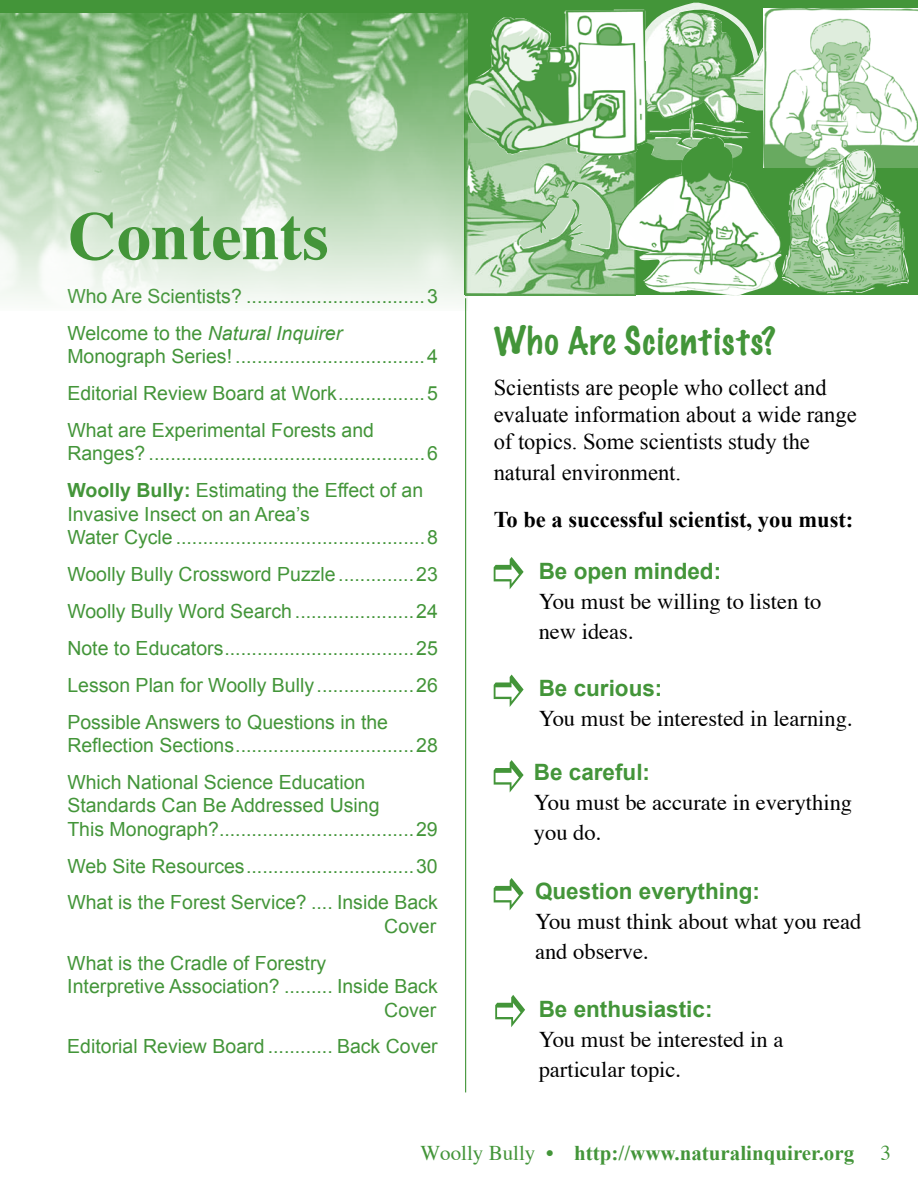
<style>
.page{position:relative;width:918px;height:1188px;background:#fff}
.page>*{position:absolute;margin:0;border:0;box-sizing:border-box;transform-origin:0 0}
.t1{font:700 68.1px "Times";color:#439539}
.t2{font:100 34.5px "Marker Felt";letter-spacing:.04em;color:#439539}
.t3{font:22.5px/30px "Times";color:#000}
.t4{font:22.5px/27px "Times New Roman";color:#000}
.t5{font:700 22.5px "Arial";color:#439539}
.t6{font:700 22.5px "Times New Roman";color:#000}
.t7{font:700 21px "Times New Roman";color:#439539}
.t8{font:21px "Times";color:#439539}
.t9{font:19.5px/36.9px "Arial";color:#439539}
.s1{font-style:italic}
.s2{font-weight:700}
.s3{font-family:"Times";font-weight:400}
.s4{font-family:"Times";font-weight:400;font-style:italic}
</style>
<div class="page">
<div style="left:0;top:0;width:918px;height:14px;background:#439539"></div>
<hr style="left:465px;top:298px;width:1px;height:794px;background:#439539">
<div style="left:464px;top:4px;width:454px;height:291px;background:#439539"></div>
<svg style="left:494px;top:557px;width:30px;height:32px"></svg>
<svg style="left:494px;top:675px;width:30px;height:32px"></svg>
<svg style="left:494px;top:760px;width:30px;height:33px"></svg>
<svg style="left:495px;top:995px;width:30px;height:32px"></svg>
<svg style="left:494px;top:878px;width:30px;height:32px"></svg>
<img style="left:467px;top:156px;width:150px;height:140px">
<svg style="left:519px;top:182px;width:97px;height:74px;background:#a6cda2"></svg>
<img style="left:632px;top:3px;width:131px;height:134px">
<svg style="left:680px;top:5px;width:74px;height:71px"></svg>
<img style="left:763px;top:8px;width:155px;height:159px">
<img style="left:458px;top:10px;width:189px;height:146px">
<img style="left:617px;top:137px;width:164px;height:159px">
<img style="left:781px;top:150px;width:129px;height:143px">
<img style="left:0;top:14px;width:467px;height:297px">
<h1 class="t1" style="left:68px;top:191px;width:262px">Contents</h1>
<p class="t9" style="left:67px;top:278px;width:372px">Who Are Scientists? .................................3<br>Welcome to the <span class="s1">Natural Inquirer</span></p>
<p class="t9" style="left:67px;top:338px;width:372px;text-align:justify">Monograph Series! ...................................4<br>Editorial Review Board at Work................5<br>What are Experimental Forests and</p>
<p class="t9" style="left:67px;top:435px;width:372px">Ranges? ...................................................6<br><span class="s2">Woolly Bully:</span> Estimating the Effect of an</p>
<p class="t9" style="left:67px;top:502px;width:372px;line-height:23.4px">Invasive Insect on an Area’s<br>Water Cycle ..............................................8</p>
<p class="t9" style="left:67px;top:556px;width:372px;text-align:justify">Woolly Bully Crossword Puzzle..............23<br>Woolly Bully Word Search ......................24<br>Note to Educators...................................25<br>Lesson Plan for Woolly Bully ..................26<br>Possible Answers to Questions in the</p>
<p class="t9" style="left:67px;top:727px;width:372px">Reflection Sections.................................28<br>Which National Science Education</p>
<p class="t9" style="left:67px;top:794px;width:372px;line-height:23.4px">Standards Can Be Addressed Using<br>This Monograph?....................................29</p>
<p class="t9" style="left:67px;top:847px;width:372px">Web Site Resources...............................30<br>What is the Forest Service? .... Inside Back</p>
<p class="t9" style="left:384px;top:908px;width:54px">Cover</p>
<p class="t9" style="left:67px;top:945px;width:260px">What is the Cradle of Forestry</p>
<p class="t9" style="left:67px;top:968px;width:372px">Interpretive Association? ......... Inside Back</p>
<p class="t9" style="left:384px;top:991px;width:54px">Cover</p>
<p class="t9" style="left:67px;top:1028px;width:372px">Editorial Review Board ............ Back Cover</p>
<h2 class="t2" style="left:494px;top:324px;width:283px">Who Are Scientists?</h2>
<p class="t4" style="left:494px;top:374px;width:365px">Scientists are people who collect and evaluate information about a wide range of topics. Some scientists study the</p>
<p class="t4" style="left:494px;top:458px;width:189px">natural environment.</p>
<p class="t6" style="left:494px;top:504px;width:361px">To be a successful scientist, you must:</p>
<p class="t5" style="left:539px;top:556px;width:184px">Be open minded:</p>
<p class="t3" style="left:539px;top:587px;width:284px">You must be willing to listen to new ideas.</p>
<p class="t5" style="left:539px;top:673px;width:125px">Be curious:</p>
<p class="t3" style="left:539px;top:705px;width:315px">You must be interested in learning.</p>
<p class="t5" style="left:534px;top:758px;width:118px">Be careful:</p>
<p class="t3" style="left:534px;top:789px;width:320px">You must be accurate in everything you do.</p>
<p class="t5" style="left:535px;top:877px;width:227px">Question everything:</p>
<p class="t3" style="left:535px;top:908px;width:328px">You must think about what you read and observe.</p>
<p class="t5" style="left:539px;top:994px;width:175px">Be enthusiastic:</p>
<p class="t3" style="left:539px;top:1026px;width:246px">You must be interested in a particular topic.</p>
<p class="t7" style="left:420px;top:1138px;width:435px"><span class="s3">Woolly Bully</span> <span class="s4">•</span> http://www.naturalinquirer.org</p>
<p class="t8" style="left:880px;top:1140px;width:12px">3</p>
</div>
